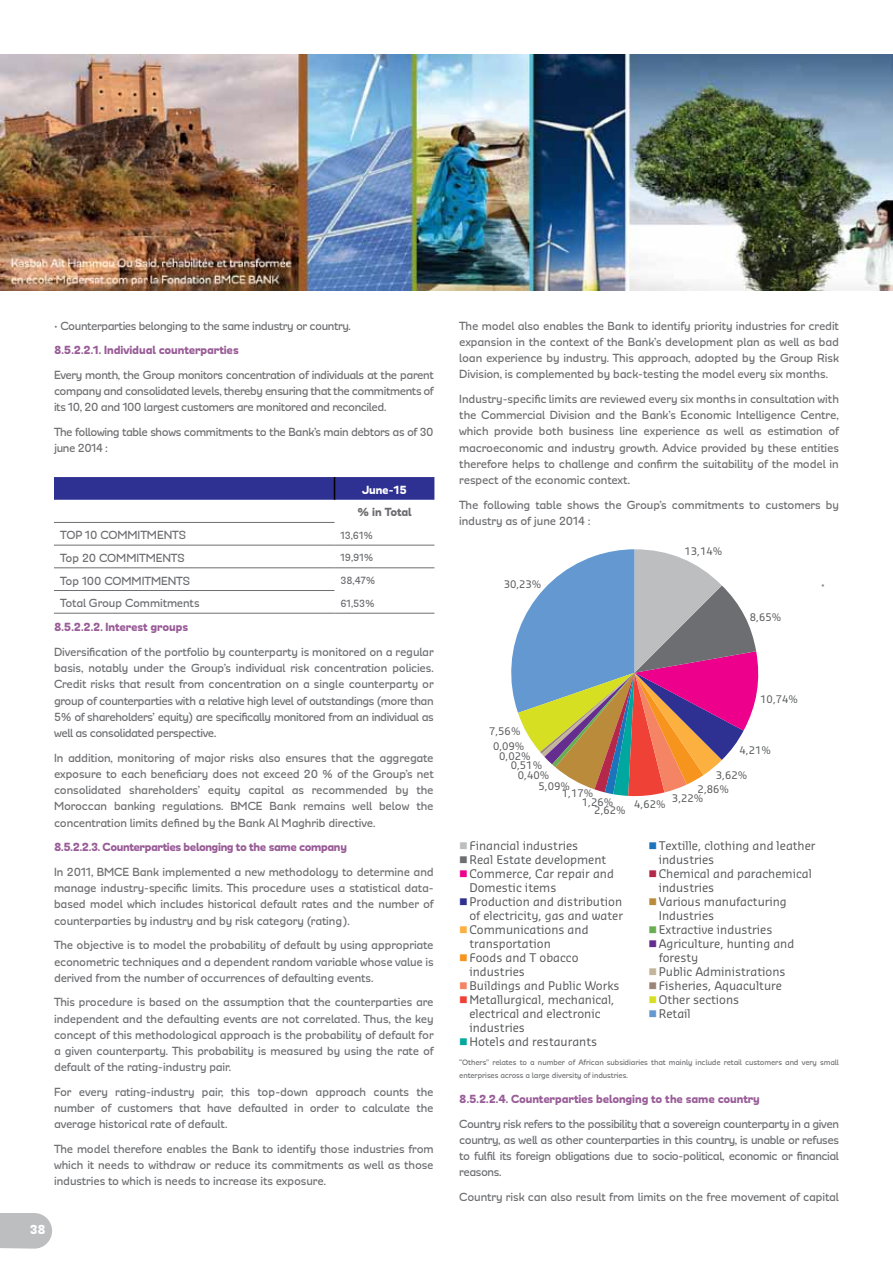
<style>
.page{position:relative;width:893px;height:1263px;background:#fff}
.page>*{position:absolute;margin:0;border:0;box-sizing:border-box;transform-origin:0 0}
.t1{font:900 15px "Modernica";color:#fff}
.t2{font:500 13.5px/16.2px "Modernica";letter-spacing:-.015em;color:#6d6e71;text-align:justify}
.t3{font:900 13.5px "Modernica";letter-spacing:-.01em;color:#995d98}
.t4{font:900 13.5px "Modernica";letter-spacing:-.03em;color:#995d98}
.t5{font:900 13.5px "Modernica";letter-spacing:-.01em;color:#6d6e71}
.t6{font:900 13.5px "Modernica";color:#fff}
.t7{font:500 12px "Modernica";letter-spacing:-.01em;color:#6d6e71}
.t8{font:11.7px/14px "Sansa Std";color:#58595b}
.t9{font:10.2px/14.4px "Sansa Std";color:#58595b}
.t10{font:500 9px/13.2px "Modernica";letter-spacing:-.01em;color:#6d6e71}
.s1{color:#bcbec0}
.s2{color:#6d6e71}
.s3{color:#ec008c}
.s4{color:#2e3092}
.s5{color:#fbb040}
.s6{color:#f7941e}
.s7{color:#f58465}
.s8{color:#ef4136}
.s9{color:#00a79e}
.s10{color:#1c75bc}
.s11{color:#b62849}
.s12{color:#b98b3b}
.s13{color:#69ae53}
.s14{color:#662d91}
.s15{color:#c2b59b}
.s16{color:#9b8579}
.s17{color:#d7df23}
.s18{color:#6398d1}
</style>
<div class="page">
<svg style="left:0;top:1213px;width:52px;height:35px;background:#c0c2c4"></svg>
<img style="left:0;top:54px;width:893px;height:236px">
<svg style="left:334px;top:522px;width:100px;height:91px"></svg>
<svg style="left:54px;top:477px;width:380px;height:23px;background:#303292"></svg>
<hr style="left:54px;top:522px;width:280px;height:1px;background:#6d6e71">
<hr style="left:54px;top:545px;width:280px;height:1px;background:#6d6e71">
<hr style="left:54px;top:567px;width:280px;height:1px;background:#6d6e71">
<hr style="left:54px;top:590px;width:280px;height:1px;background:#6d6e71">
<hr style="left:334px;top:545px;width:100px;height:1px;background:#6d6e71">
<hr style="left:334px;top:567px;width:100px;height:1px;background:#6d6e71">
<hr style="left:334px;top:613px;width:100px;height:1px;background:#6d6e71">
<hr style="left:54px;top:613px;width:280px;height:1px;background:#6d6e71">
<svg style="left:511px;top:549px;width:248px;height:247px"></svg>
<p class="t2" style="left:54px;top:318px;width:298px">• Counterparties belonging to the same industry or country.</p>
<p class="t3" style="left:54px;top:344px;width:186px">8.5.2.2.1. Individual counterparties</p>
<p class="t2" style="left:54px;top:367px;width:381px">Every month, the Group monitors concentration of individuals at the parent company and consolidated levels, thereby ensuring that the commitments of its 10, 20 and 100 largest customers are monitored and reconciled.</p>
<p class="t2" style="left:54px;top:424px;width:381px">The following table shows commitments to the Bank’s main debtors as of 30 june 2014 :</p>
<p class="t6" style="left:362px;top:483px;width:46px">June-15</p>
<p class="t5" style="left:357px;top:506px;width:56px">% in Total</p>
<p class="t2" style="left:60px;top:527px;width:127px">TOP 10 COMMITMENTS</p>
<p class="t7" style="left:340px;top:529px;width:34px">13,61%</p>
<p class="t2" style="left:60px;top:550px;width:126px">Top 20 COMMITMENTS</p>
<p class="t7" style="left:340px;top:552px;width:34px">19,91%</p>
<p class="t2" style="left:60px;top:573px;width:131px">Top 100 COMMITMENTS</p>
<p class="t7" style="left:340px;top:575px;width:36px">38,47%</p>
<p class="t2" style="left:60px;top:595px;width:141px">Total Group Commitments</p>
<p class="t7" style="left:340px;top:597px;width:36px">61,53%</p>
<p class="t3" style="left:54px;top:621px;width:136px">8.5.2.2.2. Interest groups</p>
<p class="t2" style="left:54px;top:644px;width:381px">Diversification of the portfolio by counterparty is monitored on a regular basis, notably under the Group’s individual risk concentration policies.<br>Credit risks that result from concentration on a single counterparty or group of counterparties with a relative high level of outstandings (more than 5% of shareholders’ equity) are specifically monitored from an individual as well as consolidated perspective.</p>
<p class="t2" style="left:54px;top:750px;width:381px">In addition, monitoring of major risks also ensures that the aggregate exposure to each beneficiary does not exceed 20 % of the Group’s net consolidated shareholders’ equity capital as recommended by the Moroccan banking regulations. BMCE Bank remains well below the concentration limits defined by the Bank Al Maghrib directive.</p>
<p class="t4" style="left:54px;top:841px;width:294px">8.5.2.2.3. Counterparties belonging to the same company</p>
<p class="t2" style="left:54px;top:864px;width:381px">In 2011, BMCE Bank implemented a new methodology to determine and manage industry-specific limits. This procedure uses a statistical data&shy;based model which includes historical default rates and the number of counterparties by industry and by risk category (rating).</p>
<p class="t2" style="left:54px;top:937px;width:381px">The objective is to model the probability of default by using appropriate econometric techniques and a dependent random variable whose value is derived from the number of occurrences of defaulting events.</p>
<p class="t2" style="left:54px;top:995px;width:381px">This procedure is based on the assumption that the counterparties are independent and the defaulting events are not correlated. Thus, the key concept of this methodological approach is the probability of default for a given counterparty. This probability is measured by using the rate of default of the rating-industry pair.</p>
<p class="t2" style="left:54px;top:1084px;width:381px">For every rating-industry pair, this top-down approach counts the number of customers that have defaulted in order to calculate the average historical rate of default.</p>
<p class="t2" style="left:54px;top:1141px;width:381px">The model therefore enables the Bank to identify those industries from which it needs to withdraw or reduce its commitments as well as those industries to which is needs to increase its exposure.</p>
<p class="t1" style="left:30px;top:1223px;width:18px">38</p>
<p class="t2" style="left:459px;top:318px;width:381px">The model also enables the Bank to identify priority industries for credit expansion in the context of the Bank’s development plan as well as bad loan experience by industry. This approach, adopted by the Group Risk Division, is complemented by back-testing the model every six months.</p>
<p class="t2" style="left:459px;top:391px;width:381px">Industry-specific limits are reviewed every six months in consultation with the Commercial Division and the Bank’s Economic Intelligence Centre, which provide both business line experience as well as estimation of macroeconomic and industry growth. Advice provided by these entities therefore helps to challenge and confirm the suitability of the model in respect of the economic context.</p>
<p class="t2" style="left:459px;top:497px;width:381px">The following table shows the Group’s commitments to customers by industry as of june 2014 :</p>
<p class="t9" style="left:684px;top:543px;width:39px">13,14%</p>
<p class="t9" style="left:504px;top:576px;width:39px">30,23%</p>
<p class="t10" style="left:821px;top:581px;width:5px">*</p>
<p class="t9" style="left:750px;top:609px;width:33px">8,65%</p>
<p class="t9" style="left:489px;top:724px;width:33px">7,56%</p>
<p class="t9" style="left:493px;top:739px;width:33px">0,09%</p>
<p class="t9" style="left:499px;top:748px;width:33px">0,02%</p>
<p class="t9" style="left:511px;top:758px;width:33px">0,51%</p>
<p class="t9" style="left:518px;top:767px;width:33px">0,40%</p>
<p class="t9" style="left:538px;top:779px;width:33px">5,09%</p>
<p class="t9" style="left:562px;top:786px;width:33px">1,17%</p>
<p class="t9" style="left:582px;top:794px;width:33px">1,26%</p>
<p class="t9" style="left:594px;top:802px;width:33px">2,62%</p>
<p class="t9" style="left:760px;top:691px;width:39px">10,74%</p>
<p class="t9" style="left:740px;top:742px;width:33px">4,21%</p>
<p class="t9" style="left:698px;top:767px;width:51px;text-indent:18px">3,62%<br>2,86%</p>
<p class="t9" style="left:672px;top:790px;width:33px">3,22%</p>
<p class="t9" style="left:634px;top:797px;width:33px">4,62%</p>
<p class="t8" style="left:459px;top:838px;width:120px"><span class="s1">■</span>Financial industries</p>
<p class="t8" style="left:459px;top:852px;width:149px"><span class="s2">■</span>Real Estate development</p>
<p class="t8" style="left:469px;top:866px;width:146px;text-indent:-10px"><span class="s3">■</span>Commerce, Car repair and<br>Domestic items</p>
<p class="t8" style="left:459px;top:894px;width:165px;text-align:right"><span class="s4">■</span>Production and distribution of electricity, gas and water</p>
<p class="t8" style="left:469px;top:922px;width:121px;text-indent:-10px"><span class="s5">■</span> Communications and transportation</p>
<p class="t8" style="left:469px;top:950px;width:111px;text-indent:-10px"><span class="s6">■</span> Foods and T obacco industries</p>
<p class="t8" style="left:459px;top:978px;width:162px"><span class="s7">■</span>Buildings and Public Works</p>
<p class="t8" style="left:469px;top:992px;width:147px;text-indent:-10px"><span class="s8">■</span>Metallurgical, mechanical, electrical and electronic industries</p>
<p class="t8" style="left:459px;top:1034px;width:139px"><span class="s9">■</span>Hotels and restaurants</p>
<p class="t8" style="left:659px;top:838px;width:158px;text-indent:-10px"><span class="s10">■</span>Textille, clothing and leather industries</p>
<p class="t8" style="left:659px;top:866px;width:155px;text-indent:-10px"><span class="s11">■</span> Chemical and parachemical industries</p>
<p class="t8" style="left:659px;top:894px;width:130px;text-indent:-10px"><span class="s12">■</span> Various manufacturing<br>Industries</p>
<p class="t8" style="left:649px;top:922px;width:125px"><span class="s13">■</span>Extractive industries</p>
<p class="t8" style="left:659px;top:936px;width:137px;text-indent:-10px"><span class="s14">■</span> Agriculture, hunting and foresty</p>
<p class="t8" style="left:649px;top:964px;width:138px"><span class="s15">■</span>Public Administrations</p>
<p class="t8" style="left:649px;top:978px;width:135px"><span class="s16">■</span>Fisheries, Aquaculture</p>
<p class="t8" style="left:649px;top:992px;width:92px"><span class="s17">■</span>Other sections</p>
<p class="t8" style="left:649px;top:1006px;width:44px"><span class="s18">■</span>Retail</p>
<p class="t10" style="left:459px;top:1056px;width:381px">“Others” relates to a number of African subsidiaries that mainly include retail customers and very small enterprises across a large diversity of industries.</p>
<p class="t3" style="left:459px;top:1093px;width:302px">8.5.2.2.4. Counterparties belonging to the same country</p>
<p class="t2" style="left:459px;top:1116px;width:381px">Country risk refers to the possibility that a sovereign counterparty in a given country, as well as other counterparties in this country, is unable or refuses to fulfil its foreign obligations due to socio-political, economic or financial reasons.</p>
<p class="t2" style="left:459px;top:1189px;width:381px">Country risk can also result from limits on the free movement of capital</p>
</div>
